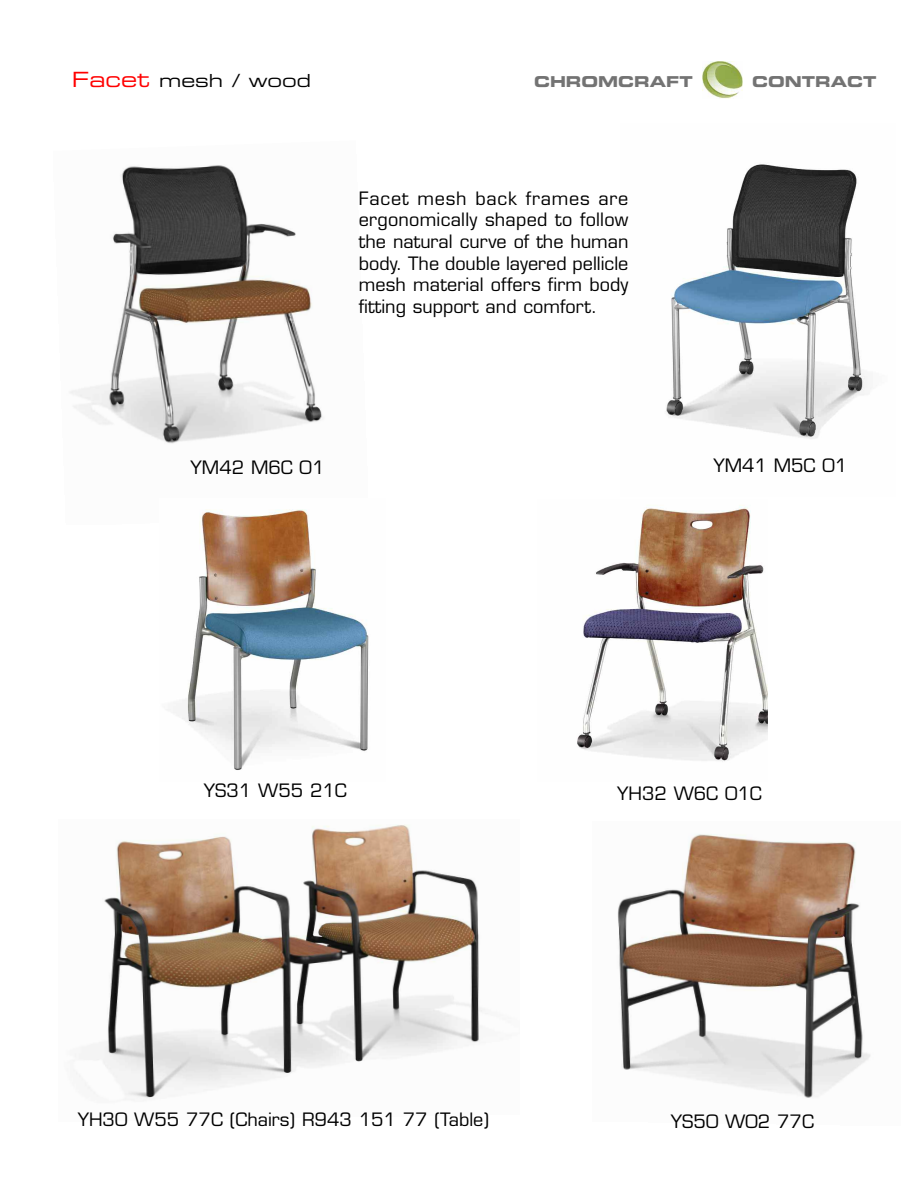
<style>
.page{position:relative;width:918px;height:1188px;background:#fff}
.page>*{position:absolute;margin:0;border:0;box-sizing:border-box;transform-origin:0 0}
.t1{font:18px/21.6px "Eurostile LT Std";color:#000;text-align:justify}
.t2{font:18px "Eurostile LT Std Ex 2";color:#000}
.t3{font:15px "Eurostile LT Std Bold Ex 2";color:#737373}
.s1{font-size:21px;color:#f00}
</style>
<div class="page">
<img style="left:70px;top:165px;width:253px;height:279px">
<img style="left:702px;top:62px;width:41px;height:37px">
<img style="left:617px;top:834px;width:254px;height:264px">
<img style="left:167px;top:509px;width:202px;height:261px">
<img style="left:75px;top:825px;width:413px;height:275px">
<img style="left:577px;top:505px;width:190px;height:257px">
<img style="left:666px;top:164px;width:205px;height:275px">
<p class="t2" style="left:72px;top:68px;width:241px"><span class="s1">Facet</span> mesh / wood</p>
<p class="t3" style="left:534px;top:71px;width:160px">CHROMCRAFT</p>
<p class="t3" style="left:752px;top:71px;width:126px">CONTRACT</p>
<p class="t1" style="left:359px;top:188px;width:271px">Facet mesh back frames are ergonomically shaped to follow the natural curve of the human body. The double layered pellicle mesh material offers firm body fitting support and comfort.</p>
<p class="t1" style="left:191px;top:457px;width:135px">YM42 M6C 01</p>
<p class="t1" style="left:713px;top:455px;width:135px">YM41 M5C 01</p>
<p class="t1" style="left:204px;top:780px;width:145px">YS31 W55 21C</p>
<p class="t1" style="left:617px;top:783px;width:146px">YH32 W6C 01C</p>
<p class="t1" style="left:78px;top:1109px;width:413px">YH30 W55 77C (Chairs) R943 151 77 (Table)</p>
<p class="t1" style="left:671px;top:1111px;width:145px">YS50 W02 77C</p>
</div>
